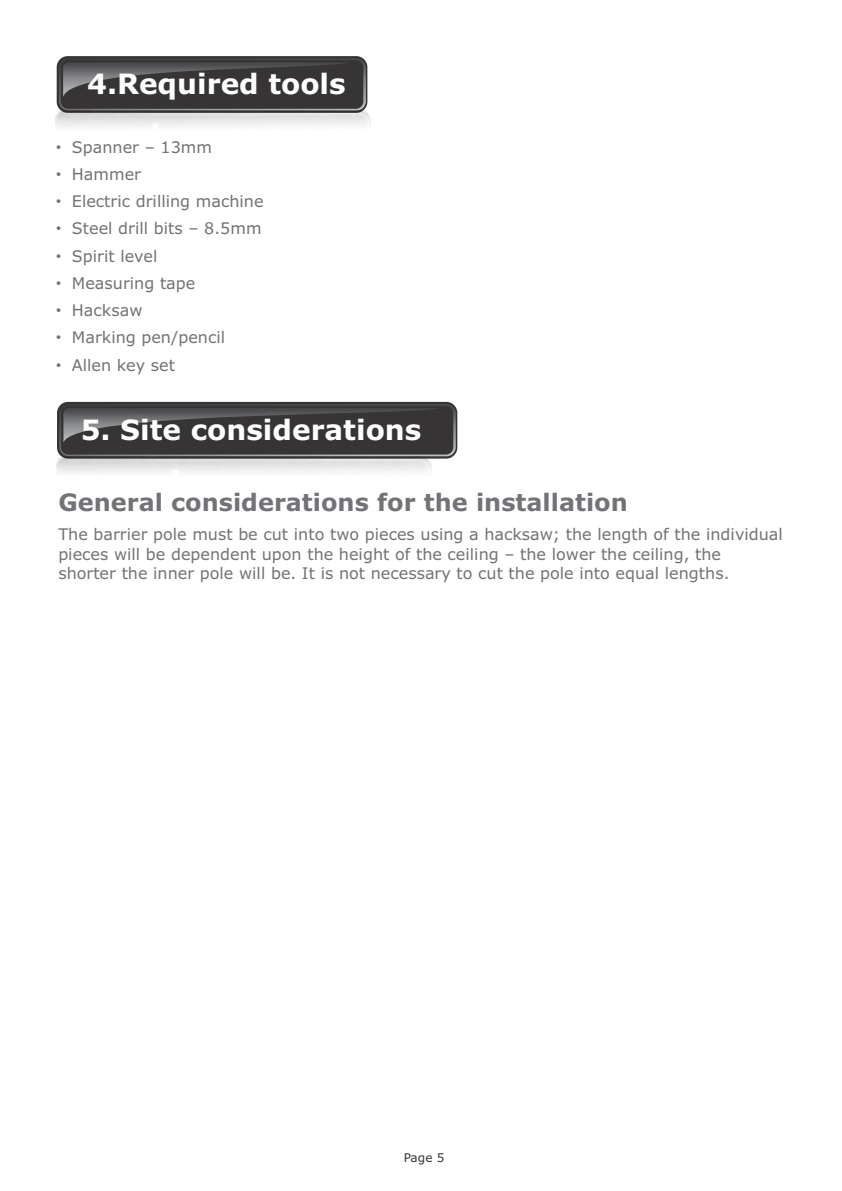
<style>
.page{position:relative;width:842px;height:1191px;background:#fff}
.page>*{position:absolute;margin:0;border:0;box-sizing:border-box;transform-origin:0 0}
.t1{font:700 28px "Verdana";color:#fefefe}
.t2{font:700 24px "Verdana";color:#727376}
.t3{font:16px/27.2px "Verdana";color:#727376}
.t4{font:12px "Verdana";color:#373435}
</style>
<div class="page">
<svg style="left:57px;top:56px;width:310px;height:57px"></svg>
<svg style="left:59px;top:58px;width:307px;height:52px"></svg>
<div style="left:61px;top:60px;width:302px;height:49px;background:#373435;border-radius:7px"></div>
<svg style="left:63px;top:62px;width:281px;height:35px"></svg>
<img style="left:56px;top:111px;width:314px;height:16px">
<svg style="left:57px;top:402px;width:400px;height:56px"></svg>
<svg style="left:59px;top:404px;width:397px;height:52px;background:#646365"></svg>
<div style="left:61px;top:406px;width:392px;height:48px;background:#373435;border-radius:7px"></div>
<svg style="left:63px;top:408px;width:374px;height:34px"></svg>
<img style="left:56px;top:457px;width:375px;height:16px">
<h1 class="t1" style="left:87px;top:73px;width:260px">4.Required tools</h1>
<p class="t3" style="left:72px;top:135px;width:193px">Spanner – 13mm<br>Hammer<br>Electric drilling machine<br>Steel drill bits – 8.5mm<br>Spirit level<br>Measuring tape<br>Hacksaw<br>Marking pen/pencil<br>Allen key set</p>
<h1 class="t1" style="left:81px;top:419px;width:342px">5. Site considerations</h1>
<h2 class="t2" style="left:58px;top:492px;width:571px">General considerations for the installation</h2>
<p class="t3" style="left:58px;top:526px;width:726px;line-height:19.4px">The barrier pole must be cut into two pieces using a hacksaw; the length of the individual pieces will be dependent upon the height of the ceiling – the lower the ceiling, the<br>shorter the inner pole will be. It is not necessary to cut the pole into equal lengths.</p>
<p class="t4" style="left:404px;top:1153px;width:42px">Page 5</p>
</div>
